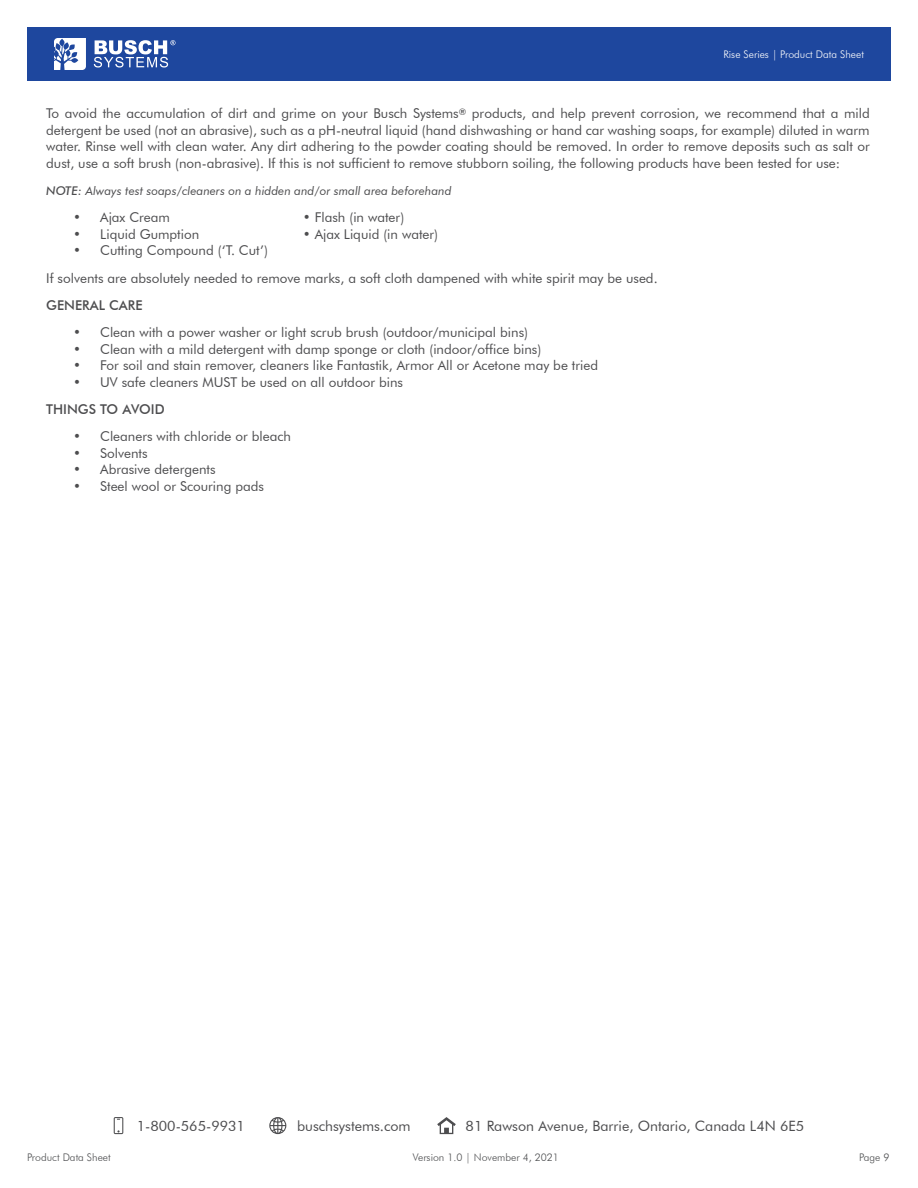
<style>
.page{position:relative;width:918px;height:1188px;background:#fff}
.page>*{position:absolute;margin:0;border:0;box-sizing:border-box;transform-origin:0 0}
.t1{font:14.25px "Futura BT";color:#4d4d4f}
.t2{font:13.5px/16.5px "Futura BT";color:#4d4d4f;text-align:justify}
.t3{font:500 13.5px "Futura BT";color:#4d4d4f}
.t4{font:italic 12px "Futura BT";color:#4d4d4f}
.t5{font:300 10.5px "Futura BT";color:#4c4d4f}
.t6{font:300 10.5px "Futura BT";color:#fff}
.s1{font-weight:500}
</style>
<div class="page">
<svg style="left:437px;top:1117px;width:19px;height:17px"></svg>
<svg style="left:114px;top:1117px;width:9px;height:17px"></svg>
<svg style="left:269px;top:1117px;width:17px;height:17px"></svg>
<div style="left:27px;top:27px;width:864px;height:54px;background:#1e479e"></div>
<svg style="left:54px;top:38px;width:32px;height:32px"></svg>
<svg style="left:94px;top:40px;width:82px;height:28px"></svg>
<p class="t6" style="left:723px;top:48px;width:142px">Rise Series | Product Data Sheet</p>
<p class="t2" style="left:46px;top:105px;width:825px">To avoid the accumulation of dirt and grime on your Busch Systems<sup>®</sup> products, and help prevent corrosion, we recommend that a mild detergent be used (not an abrasive), such as a pH-neutral liquid (hand dishwashing or hand car washing soaps, for example) diluted in warm water. Rinse well with clean water. Any dirt adhering to the powder coating should be removed. In order to remove deposits such as salt or dust, use a soft brush (non-abrasive). If this is not sufficient to remove stubborn soiling, the following products have been tested for use:</p>
<p class="t4" style="left:46px;top:184px;width:407px"><span class="s1">NOTE:</span> Always test soaps/cleaners on a hidden and/or small area beforehand</p>
<p class="t2" style="left:73px;top:209px;width:98px">• Ajax Cream</p>
<p class="t2" style="left:303px;top:209px;width:103px">• Flash (in water)</p>
<p class="t2" style="left:73px;top:226px;width:128px">• Liquid Gumption</p>
<p class="t2" style="left:303px;top:226px;width:137px">• Ajax Liquid (in water)</p>
<p class="t2" style="left:46px;top:237px;width:613px;line-height:27.3px;text-indent:27px">• Cutting Compound (‘T. Cut’)<br>If solvents are absolutely needed to remove marks, a soft cloth dampened with white spirit may be used.</p>
<p class="t3" style="left:46px;top:297px;width:98px">GENERAL CARE</p>
<p class="t2" style="left:73px;top:324px;width:456px">• Clean with a power washer or light scrub brush (outdoor/municipal bins)</p>
<p class="t2" style="left:73px;top:341px;width:469px">• Clean with a mild detergent with damp sponge or cloth (indoor/office bins)</p>
<p class="t2" style="left:73px;top:357px;width:526px">• For soil and stain remover, cleaners like Fantastik, Armor All or Acetone may be tried</p>
<p class="t2" style="left:73px;top:374px;width:331px">• UV safe cleaners MUST be used on all outdoor bins</p>
<p class="t3" style="left:46px;top:401px;width:120px">THINGS TO AVOID</p>
<p class="t2" style="left:73px;top:428px;width:219px">• Cleaners with chloride or bleach</p>
<p class="t2" style="left:73px;top:445px;width:76px">• Solvents</p>
<p class="t2" style="left:73px;top:461px;width:144px">• Abrasive detergents</p>
<p class="t2" style="left:73px;top:478px;width:192px">• Steel wool or Scouring pads</p>
<p class="t1" style="left:137px;top:1117px;width:110px">1-800-565-9931</p>
<p class="t1" style="left:297px;top:1117px;width:115px">buschsystems.com</p>
<p class="t1" style="left:466px;top:1117px;width:340px">81 Rawson Avenue, Barrie, Ontario, Canada L4N 6E5</p>
<p class="t5" style="left:27px;top:1151px;width:85px">Product Data Sheet</p>
<p class="t5" style="left:413px;top:1151px;width:148px">Version 1.0 | November 4, 2021</p>
<p class="t5" style="left:859px;top:1151px;width:32px">Page 9</p>
</div>
